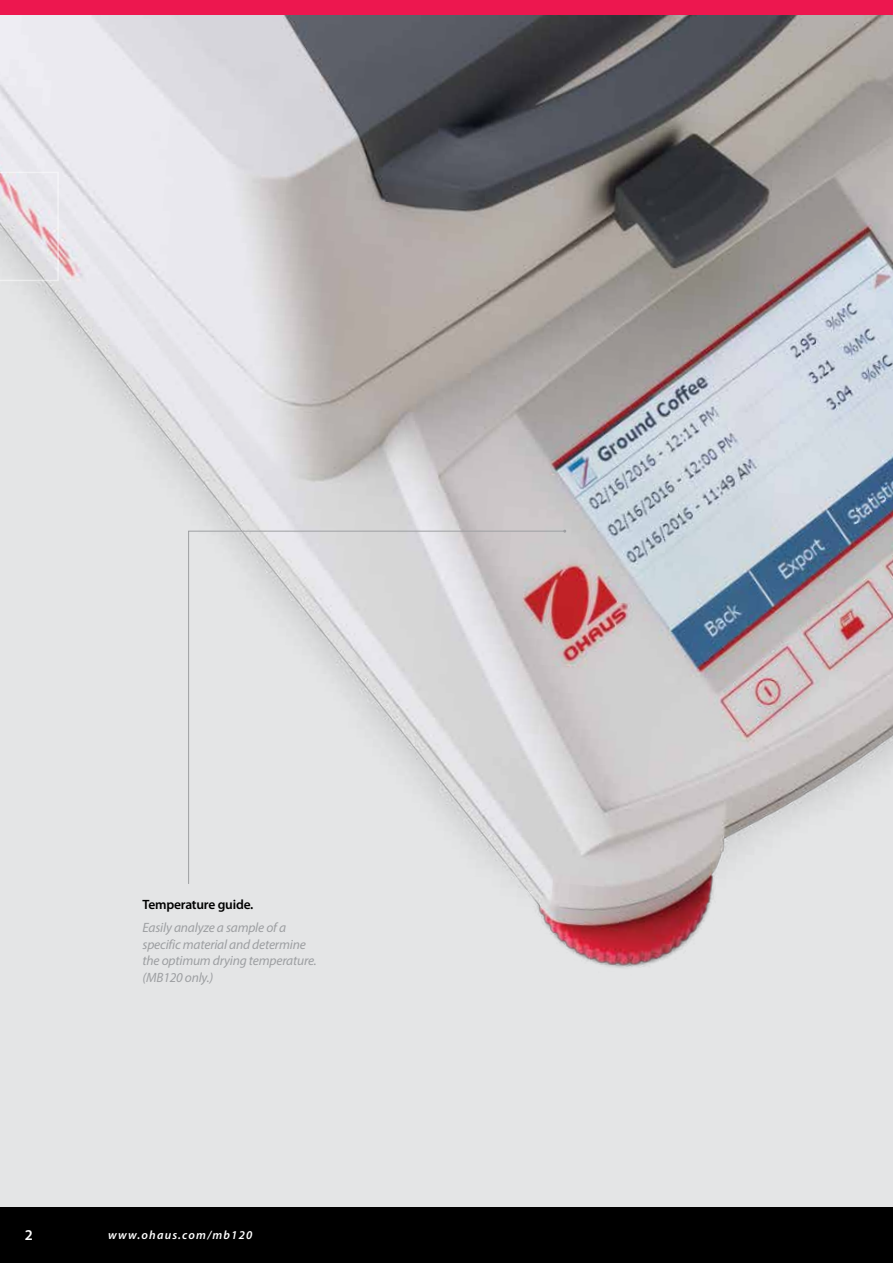
<style>
.page{position:relative;width:893px;height:1263px;background:#fff}
.page>*{position:absolute;margin:0;border:0;box-sizing:border-box;transform-origin:0 0}
.t1{font:600 15px "Myriad Pro";color:#fff}
.t2{font:italic 13.5px/16.5px "Myriad Pro";letter-spacing:-.015em;color:#9d9fa2}
.t3{font:600 13.5px "Myriad Pro";letter-spacing:-.015em;color:#000}
.t4{font:italic 600 12px "Myriad Pro";letter-spacing:.1em;color:#fff}
</style>
<div class="page">
<div style="left:0;top:0;width:893px;height:1259px;background:#e4e5e6"></div>
<img style="left:0;top:15px;width:893px;height:953px">
<svg style="left:188px;top:530px;width:377px;height:355px"></svg>
<svg style="left:0;top:172px;width:59px;height:109px"></svg>
<div style="left:0;top:1208px;width:893px;height:55px;background:#000"></div>
<div style="left:0;top:0;width:893px;height:15px;background:#ed174f"></div>
<p class="t3" style="left:143px;top:896px;width:112px">Temperature guide.</p>
<p class="t2" style="left:143px;top:919px;width:176px">Easily analyze a sample of a specific material and determine the optimum drying temperature. (MB120 only.)</p>
<p class="t1" style="left:25px;top:1225px;width:10px">2</p>
<p class="t4" style="left:108px;top:1227px;width:146px">www.ohaus.com/mb120</p>
</div>
